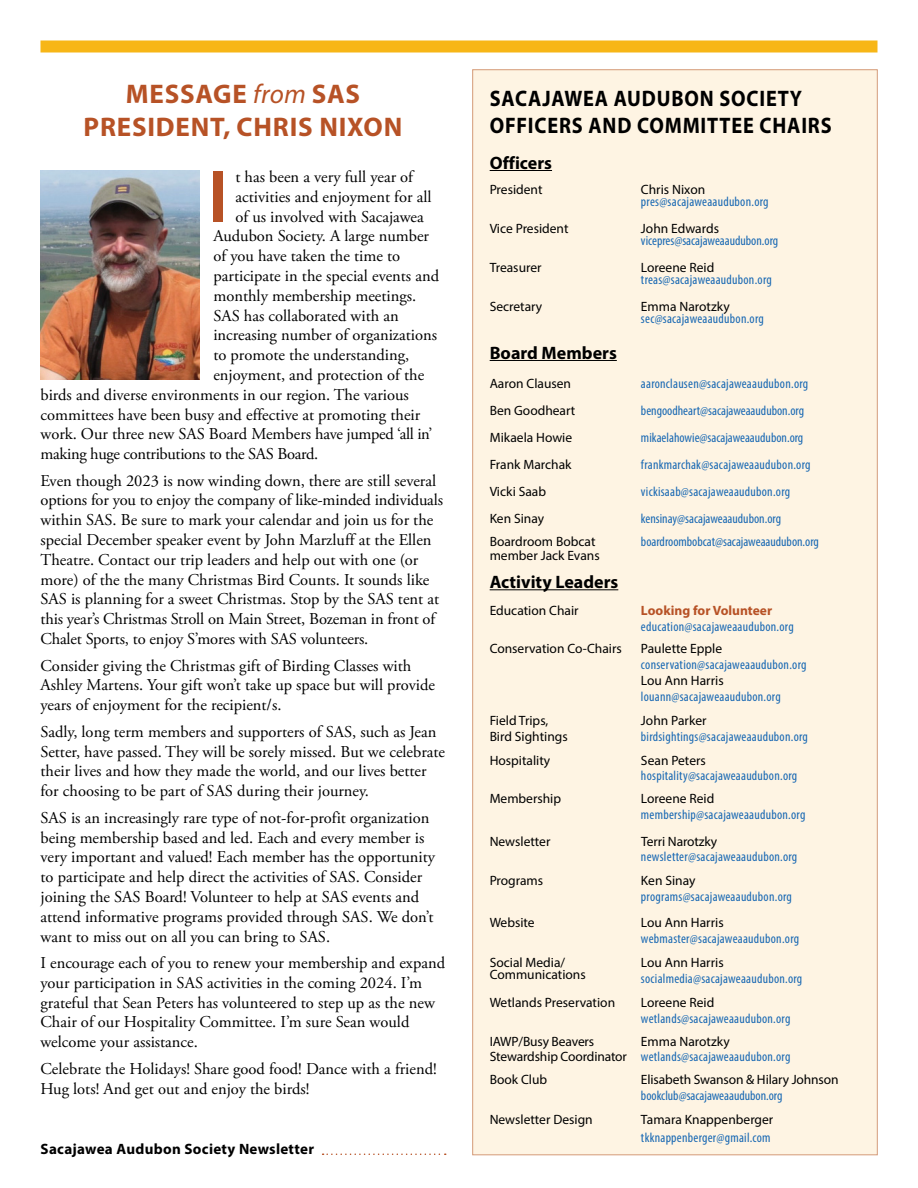
<style>
.page{position:relative;width:918px;height:1188px;background:#fff}
.page>*{position:absolute;margin:0;border:0;box-sizing:border-box;transform-origin:0 0}
._1st_para_body{font:600 75.3px "Myriad Pro";color:#b75226}
.HEAD_18_pt_CAPS{font:700 27px "Myriad Pro";letter-spacing:.03em;color:#b75226}
.t1{font:700 22.5px/27px "Myriad Pro";letter-spacing:.04em;color:#000;scale:.9 1}
.body{font:700 18px "Myriad Pro";color:#000}
.body-2{font:16.5px/19.8px "Adobe Garamond Pro";color:#000}
._1st_para_body-2{font:16.5px "Adobe Garamond Pro";color:#000}
._1st_para_body-3{font:16.5px "Adobe Garamond Pro";letter-spacing:-.02em;color:#000}
.t2{font:700 15px "Myriad Pro";letter-spacing:.02em;color:#000}
.body-3{font:condensed 13.5px/18px "Myriad Pro";letter-spacing:.02em;color:#1868b3}
.body-4{font:13.5px/13.5px "Myriad Pro";color:#000}
.masthead_email{font:condensed 13.5px "Myriad Pro";color:#1868b3}
.body-5{font:700 13.5px "Myriad Pro";color:#b75226}
.masthead_name{font:13.5px "Myriad Pro";color:#000}
.masthead_email-2{font:13.5px "Myriad Pro";color:#000}
.s1{font-weight:400;font-style:italic}
.s2{font-stretch:normal;color:#000}
</style>
<div class="page">
<div style="left:40px;top:40px;width:838px;height:12px;background:#f7b617"></div>
<svg style="left:323px;top:1154px;width:123px;height:1px"></svg>
<div style="left:473px;top:70px;width:404px;height:1085px;background:#fef4e3"></div>
<hr style="left:490px;top:170px;width:62px;height:1px;background:#000">
<hr style="left:490px;top:360px;width:127px;height:1px;background:#000">
<hr style="left:490px;top:589px;width:128px;height:1px;background:#000">
<img style="left:40px;top:171px;width:160px;height:209px">
<p class="HEAD_18_pt_CAPS" style="left:126px;top:76px;width:236px">MESSAGE <span class="s1">from</span> SAS</p>
<p class="HEAD_18_pt_CAPS" style="left:84px;top:109px;width:320px">PRESIDENT, CHRIS NIXON</p>
<p class="_1st_para_body" style="left:208px;top:148px;width:21px">I</p>
<p class="_1st_para_body-2" style="left:235px;top:167px;width:179px">t has been a very full year of</p>
<p class="_1st_para_body-2" style="left:235px;top:187px;width:198px">activities and enjoyment for all</p>
<p class="_1st_para_body-2" style="left:235px;top:206px;width:190px">of us involved with Sacajawea</p>
<p class="_1st_para_body-2" style="left:213px;top:226px;width:217px">Audubon Society. A large number</p>
<p class="_1st_para_body-2" style="left:213px;top:246px;width:188px">of you have taken the time to</p>
<p class="_1st_para_body-2" style="left:213px;top:266px;width:227px">participate in the special events and</p>
<p class="_1st_para_body-2" style="left:213px;top:286px;width:204px">monthly membership meetings.</p>
<p class="_1st_para_body-2" style="left:213px;top:305px;width:187px">SAS has collaborated with an</p>
<p class="_1st_para_body-2" style="left:213px;top:325px;width:225px">increasing number of organizations</p>
<p class="_1st_para_body-2" style="left:213px;top:345px;width:197px">to promote the understanding,</p>
<p class="_1st_para_body-2" style="left:213px;top:365px;width:212px">enjoyment, and protection of the</p>
<p class="_1st_para_body-2" style="left:40px;top:385px;width:370px">birds and diverse environments in our region. The various</p>
<p class="_1st_para_body-2" style="left:40px;top:404px;width:381px">committees have been busy and effective at promoting their</p>
<p class="_1st_para_body-2" style="left:40px;top:424px;width:393px">work. Our three new SAS Board Members have jumped ‘all in’</p>
<p class="_1st_para_body-3" style="left:40px;top:444px;width:279px">making huge contributions to the SAS Board.</p>
<p class="body-2" style="left:40px;top:471px;width:404px">Even though 2023 is now winding down, there are still several options for you to enjoy the company of like-minded individuals within SAS. Be sure to mark your calendar and join us for the special December speaker event by John Marzluff at the Ellen Theatre. Contact our trip leaders and help out with one (or more) of the the many Christmas Bird Counts. It sounds like SAS is planning for a sweet Christmas. Stop by the SAS tent at this year’s Christmas Stroll on Main Street, Bozeman in front of Chalet Sports, to enjoy S’mores with SAS volunteers.</p>
<p class="body-2" style="left:40px;top:656px;width:396px">Consider giving the Christmas gift of Birding Classes with<br>Ashley Martens. Your gift won’t take up space but will provide years of enjoyment for the recipient/s.</p>
<p class="body-2" style="left:40px;top:722px;width:406px">Sadly, long term members and supporters of SAS, such as Jean Setter, have passed. They will be sorely missed. But we celebrate their lives and how they made the world, and our lives better for choosing to be part of SAS during their journey.</p>
<p class="body-2" style="left:40px;top:808px;width:396px">SAS is an increasingly rare type of not-for-profit organization being membership based and led. Each and every member is very important and valued! Each member has the opportunity to participate and help direct the activities of SAS. Consider joining the SAS Board! Volunteer to help at SAS events and attend informative programs provided through SAS. We don’t want to miss out on all you can bring to SAS.</p>
<p class="body-2" style="left:40px;top:954px;width:406px">I encourage each of you to renew your membership and expand your participation in SAS activities in the coming 2024. I’m grateful that Sean Peters has volunteered to step up as the new Chair of our Hospitality Committee. I’m sure Sean would welcome your assistance.</p>
<p class="body-2" style="left:40px;top:1059px;width:398px">Celebrate the Holidays! Share good food! Dance with a friend!<br>Hug lots! And get out and enjoy the birds!</p>
<p class="t2" style="left:40px;top:1139px;width:275px">Sacajawea Audubon Society Newsletter</p>
<p class="t1" style="left:490px;top:84px;width:382px">SACAJAWEA AUDUBON SOCIETY<br>OFFICERS AND COMMITTEE CHAIRS</p>
<p class="body" style="left:490px;top:151px;width:64px">Officers</p>
<p class="body-4" style="left:490px;top:182px;width:54px">President</p>
<p class="body-4" style="left:641px;top:182px;width:66px">Chris Nixon</p>
<p class="body-3" style="left:641px;top:192px;width:129px">pres@sacajaweaaudubon.org</p>
<p class="body-4" style="left:490px;top:222px;width:80px">Vice President</p>
<p class="body-4" style="left:641px;top:222px;width:80px">John Edwards</p>
<p class="masthead_email" style="left:641px;top:233px;width:139px">vicepres@sacajaweaaudubon.org</p>
<p class="body-4" style="left:490px;top:261px;width:53px">Treasurer</p>
<p class="body-4" style="left:641px;top:261px;width:75px">Loreene Reid</p>
<p class="body-3" style="left:641px;top:271px;width:132px">treas@sacajaweaaudubon.org</p>
<p class="body-4" style="left:490px;top:300px;width:54px">Secretary</p>
<p class="body-4" style="left:641px;top:300px;width:90px">Emma Narotzky</p>
<p class="body-3" style="left:641px;top:309px;width:124px">sec@sacajaweaaudubon.org</p>
<p class="body" style="left:490px;top:341px;width:129px">Board Members</p>
<p class="body-4" style="left:490px;top:377px;width:83px">Aaron Clausen</p>
<p class="body-3" style="left:641px;top:374px;width:169px">aaronclausen@sacajaweaaudubon.org</p>
<p class="body-4" style="left:490px;top:404px;width:87px">Ben Goodheart</p>
<p class="masthead_email" style="left:641px;top:402px;width:165px">bengoodheart@sacajaweaaudubon.org</p>
<p class="body-4" style="left:490px;top:431px;width:84px">Mikaela Howie</p>
<p class="masthead_email" style="left:641px;top:429px;width:164px">mikaelahowie@sacajaweaaudubon.org</p>
<p class="masthead_name" style="left:490px;top:456px;width:83px">Frank Marchak</p>
<p class="body-3" style="left:641px;top:455px;width:171px">frankmarchak@sacajaweaaudubon.org</p>
<p class="body-4" style="left:490px;top:485px;width:58px">Vicki Saab</p>
<p class="body-3" style="left:641px;top:482px;width:151px">vickisaab@sacajaweaaudubon.org</p>
<p class="body-4" style="left:490px;top:512px;width:56px">Ken Sinay</p>
<p class="masthead_email" style="left:641px;top:510px;width:142px">kensinay@sacajaweaaudubon.org</p>
<p class="body-4" style="left:490px;top:535px;width:112px">Boardroom Bobcat member Jack Evans</p>
<p class="masthead_email" style="left:641px;top:533px;width:179px">boardroombobcat@sacajaweaaudubon.org</p>
<p class="body" style="left:490px;top:570px;width:130px">Activity Leaders</p>
<p class="body-4" style="left:490px;top:603px;width:90px">Education Chair</p>
<p class="body-5" style="left:641px;top:602px;width:133px">Looking for Volunteer</p>
<p class="body-3" style="left:641px;top:617px;width:154px">education@sacajaweaaudubon.org</p>
<p class="body-4" style="left:490px;top:642px;width:134px">Conservation Co-Chairs</p>
<p class="body-4" style="left:641px;top:642px;width:83px">Paulette Epple</p>
<p class="body-3" style="left:641px;top:656px;width:167px">conservation@sacajaweaaudubon.org</p>
<p class="body-4" style="left:641px;top:674px;width:84px">Lou Ann Harris</p>
<p class="body-3" style="left:641px;top:687px;width:141px">louann@sacajaweaaudubon.org</p>
<p class="body-4" style="left:490px;top:714px;width:60px">Field Trips,</p>
<p class="body-4" style="left:490px;top:729px;width:80px">Bird Sightings</p>
<p class="body-4" style="left:641px;top:714px;width:67px">John Parker</p>
<p class="body-3" style="left:641px;top:727px;width:168px">birdsightings@sacajaweaaudubon.org</p>
<p class="body-4" style="left:490px;top:753px;width:62px">Hospitality</p>
<p class="body-4" style="left:641px;top:753px;width:66px">Sean Peters</p>
<p class="body-3" style="left:641px;top:767px;width:158px">hospitality@sacajaweaaudubon.org</p>
<p class="body-4" style="left:490px;top:792px;width:73px">Membership</p>
<p class="body-4" style="left:641px;top:792px;width:75px">Loreene Reid</p>
<p class="body-3" style="left:641px;top:806px;width:166px">membership@sacajaweaaudubon.org</p>
<p class="body-4" style="left:490px;top:834px;width:62px">Newsletter</p>
<p class="body-4" style="left:641px;top:834px;width:78px">Terri Narotzky</p>
<p class="body-3" style="left:641px;top:848px;width:158px">newsletter@sacajaweaaudubon.org</p>
<p class="body-4" style="left:490px;top:874px;width:55px">Programs</p>
<p class="body-4" style="left:641px;top:874px;width:56px">Ken Sinay</p>
<p class="body-3" style="left:641px;top:888px;width:152px">programs@sacajaweaaudubon.org</p>
<p class="body-4" style="left:490px;top:915px;width:47px">Website</p>
<p class="body-4" style="left:641px;top:915px;width:84px">Lou Ann Harris</p>
<p class="body-3" style="left:641px;top:929px;width:160px">webmaster@sacajaweaaudubon.org</p>
<p class="body-4" style="left:490px;top:956px;width:98px;line-height:12px">Social Media/<br>Communications</p>
<p class="body-4" style="left:641px;top:955px;width:84px">Lou Ann Harris</p>
<p class="body-3" style="left:641px;top:969px;width:163px">socialmedia@sacajaweaaudubon.org</p>
<p class="body-4" style="left:490px;top:995px;width:127px">Wetlands Preservation</p>
<p class="body-4" style="left:641px;top:995px;width:75px">Loreene Reid</p>
<p class="body-3" style="left:641px;top:1009px;width:151px">wetlands@sacajaweaaudubon.org</p>
<p class="body-4" style="left:490px;top:1034px;width:139px;line-height:15px">IAWP/Busy Beavers<br>Stewardship Coordinator</p>
<p class="masthead_email-2" style="left:641px;top:1033px;width:90px">Emma Narotzky</p>
<p class="body-3" style="left:641px;top:1047px;width:151px">wetlands@sacajaweaaudubon.org</p>
<p class="body-4" style="left:490px;top:1073px;width:59px">Book Club</p>
<p class="body-4" style="left:641px;top:1073px;width:199px">Elisabeth Swanson &amp; Hilary Johnson</p>
<p class="masthead_email" style="left:641px;top:1087px;width:143px">bookclub@sacajaweaaudubon.org</p>
<p class="body-4" style="left:490px;top:1113px;width:104px">Newsletter Design</p>
<p class="body-3" style="left:641px;top:1111px;width:134px"><span class="s2">Tamara Knappenberger </span>tkknappenberger@gmail.com</p>
</div>
